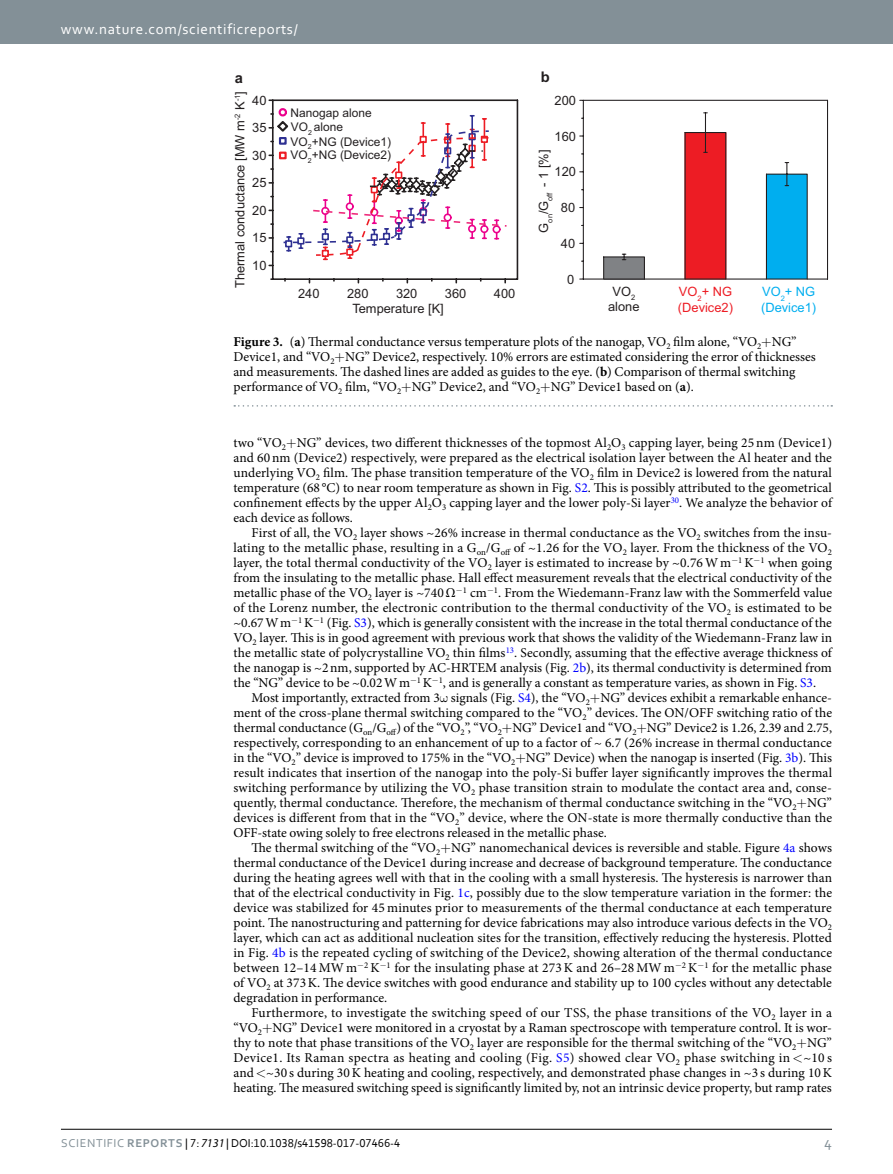
<style>
.page{position:relative;width:893px;height:1174px;background:#fff}
.page>*{position:absolute;margin:0;border:0;box-sizing:border-box;transform-origin:0 0}
.t1{font:15px "Corbel 2";letter-spacing:.045em;color:#fff}
.t2{font:15px "Corbel 2";color:#839097}
.t3{font:700 14.7px "Arial";color:#231f20}
.t4{font:13.5px/15px "Minion Pro";color:#000;text-align:justify}
.t5{font:12.9px/15.5px "Arial";color:#231f20;text-align:center}
.t6{font:12.9px/15.5px "Arial";color:#ed1c24}
.t7{font:12.9px/15.5px "Arial";color:#00aeef}
.t8{font:12px "Corbel";color:#000}
.t9{font:12px/14px "Arial";color:#231f20}
.t10{font:7.5px "Arial";color:#231f20}
.s1{font-size:12.9px}
.s2{font-weight:700}
.s3{color:#00f}
.s4{font-family:"Corbel 2";color:#839097}
.s5{font-family:"Corbel Bold 2";color:#839097}
.s6{font-family:"Myriad Pro";font-style:italic}
</style>
<div class="page">
<div style="left:0;top:0;width:893px;height:43px;background:#839097"></div>
<hr style="left:61px;top:1129px;width:771px;height:1px;background:#000">
<svg style="left:579px;top:99px;width:249px;height:181px"></svg>
<svg style="left:268px;top:99px;width:251px;height:185px"></svg>
<svg style="left:275px;top:108px;width:233px;height:152px"></svg>
<svg style="left:234px;top:405px;width:598px;height:1px"></svg>
<p class="t1" style="left:61px;top:19px;width:238px">www.nature.com/scientificreports/</p>
<p class="t3" style="left:235px;top:68px;width:10px">a</p>
<p class="t3" style="left:541px;top:67px;width:10px">b</p>
<p class="t10" style="left:233px;top:120px;width:31px;rotate:-90deg">-2 <span class="s1">K</span>-1<span class="s1">]</span></p>
<p class="t5" style="left:252px;top:92px;width:16px">40</p>
<p class="t5" style="left:555px;top:93px;width:23px">200</p>
<p class="t9" style="left:291px;top:106px;width:83px">Nanogap alone<br>VO<sub>2</sub> alone</p>
<p class="t9" style="left:291px;top:148px;width:102px">VO<sub>2</sub>+NG (Device2)</p>
<p class="t5" style="left:232px;top:288px;width:169px;rotate:-90deg">T eh r m cudnocl a t a ecn [ M W m</p>
<p class="t5" style="left:252px;top:120px;width:16px">35</p>
<p class="t5" style="left:555px;top:128px;width:23px">160</p>
<p class="t9" style="left:291px;top:134px;width:102px">VO<sub>2</sub>+NG (Device1)</p>
<p class="t5" style="left:252px;top:147px;width:16px">30</p>
<p class="t5" style="left:536px;top:187px;width:39px;rotate:-90deg">- 1 [%]</p>
<p class="t5" style="left:555px;top:164px;width:23px">120</p>
<p class="t5" style="left:252px;top:175px;width:16px">25</p>
<p class="t10" style="left:545px;top:233px;width:42px;rotate:-90deg"><sup>G</sup> no <sup>/G</sup> ffo</p>
<p class="t5" style="left:561px;top:200px;width:16px">80</p>
<p class="t5" style="left:252px;top:203px;width:16px">20</p>
<p class="t5" style="left:252px;top:230px;width:16px">15</p>
<p class="t5" style="left:561px;top:236px;width:16px">40</p>
<p class="t5" style="left:252px;top:258px;width:16px">10</p>
<p class="t5" style="left:567px;top:271px;width:9px">0</p>
<p class="t5" style="left:608px;top:284px;width:33px">VO<sub>2 </sub>alone</p>
<p class="t6" style="left:678px;top:284px;width:57px">VO<sub>2</sub>+ NG (Device2)</p>
<p class="t7" style="left:761px;top:284px;width:57px">VO<sub>2</sub>+ NG (Device1)</p>
<p class="t5" style="left:298px;top:286px;width:23px">240</p>
<p class="t5" style="left:347px;top:286px;width:23px">280</p>
<p class="t5" style="left:396px;top:286px;width:23px">320</p>
<p class="t5" style="left:445px;top:286px;width:23px">360</p>
<p class="t5" style="left:494px;top:286px;width:23px">400</p>
<p class="t5" style="left:352px;top:301px;width:93px">Temperature [K]</p>
<p class="t4" style="left:233px;top:334px;width:584px;text-align:left"><span class="s2">Figure 3.</span> (<span class="s2">a</span>) Thermal conductance versus temperature plots of the nanogap, VO<sub>2</sub> film alone, “VO<sub>2</sub> NG” Device1, and “VO<sub>2</sub> NG” Device2, respectively. 10% errors are estimated considering the error of thicknesses and measurements. The dashed lines are added as guides to the eye. (<span class="s2">b</span>) Comparison of thermal switching performance of VO<sub>2</sub> film, “VO<sub>2</sub> NG” Device2, and “VO<sub>2</sub> NG” Device1 based on (<span class="s2">a</span>).</p>
<p class="t4" style="left:233px;top:435px;width:600px">two “VO<sub>2</sub> NG” devices, two different thicknesses of the topmost Al<sub>2</sub>O<sub>3</sub> capping layer, being 25 nm (Device1) and 60 nm (Device2) respectively, were prepared as the electrical isolation layer between the Al heater and the underlying VO<sub>2</sub> film. The phase transition temperature of the VO<sub>2</sub> film in Device2 is lowered from the natural temperature (68 °C) to near room temperature as shown in Fig. <span class="s3">S2</span>. This is possibly attributed to the geometrical confinement effects by the upper Al<sub>2</sub>O<sub>3</sub> capping layer and the lower poly-Si layer<sup>30</sup>. We analyze the behavior of each device as follows.</p>
<p class="t4" style="left:233px;top:525px;width:600px;text-indent:18px">First of all, the VO<sub>2</sub> layer shows ~26% increase in thermal conductance as the VO<sub>2</sub> switches from the insu&shy;lating to the metallic phase, resulting in a G<sub>on</sub>/G<sub>off</sub> of ~1.26 for the VO<sub>2</sub> layer. From the thickness of the VO<sub>2 </sub>layer, the total thermal conductivity of the VO<sub>2</sub> layer is estimated to increase by ~0.76Wm−<sup>1</sup> K−<sup>1</sup> when going from the insulating to the metallic phase. Hall effect measurement reveals that the electrical conductivity of the metallic phase of the VO<sub>2</sub> layer is ~740Ω−<sup>1</sup> cm−<sup>1</sup>. From the Wiedemann-Franz law with the Sommerfeld value of the Lorenz number, the electronic contribution to the thermal conductivity of the VO<sub>2</sub> is estimated to be ~0.67Wm−<sup>1</sup> K−<sup>1</sup> (Fig. <span class="s3">S3</span>), which is generally consistent with the increase in the total thermal conductance of the VO<sub>2</sub> layer. This is in good agreement with previous work that shows the validity of the Wiedemann-Franz law in the metallic state of polycrystalline VO<sub>2</sub> thin films<sup>13</sup>. Secondly, assuming that the effective average thickness of the nanogap is ~2nm, supported by AC-HRTEM analysis (Fig. <span class="s3">2b</span>), its thermal conductivity is determined from the “NG” device to be ~0.02Wm−<sup>1</sup> K−<sup>1</sup>, and is generally a constant as temperature varies, as shown in Fig. <span class="s3">S3</span>.</p>
<p class="t4" style="left:233px;top:690px;width:600px;text-indent:18px">Most importantly, extracted from 3 signals (Fig. <span class="s3">S4</span>), the “VO<sub>2</sub> NG” devices exhibit a remarkable enhance&shy;ment of the cross-plane thermal switching compared to the “VO<sub>2</sub>” devices. The ON/OFF switching ratio of the thermal conductance (G<sub>on</sub>/G<sub>off</sub>) of the “VO<sub>2</sub>”, “VO<sub>2</sub> NG” Device1 and “VO<sub>2</sub> NG” Device2 is 1.26, 2.39 and 2.75, respectively, corresponding to an enhancement of up to a factor of ~ 6.7 (26% increase in thermal conductance in the “VO<sub>2</sub>” device is improved to 175% in the “VO<sub>2</sub> NG” Device) when the nanogap is inserted (Fig. <span class="s3">3b</span>). This result indicates that insertion of the nanogap into the poly-Si buffer layer significantly improves the thermal switching performance by utilizing the VO<sub>2</sub> phase transition strain to modulate the contact area and, conse&shy;quently, thermal conductance. Therefore, the mechanism of thermal conductance switching in the “VO<sub>2</sub> NG” devices is different from that in the “VO<sub>2</sub>” device, where the ON-state is more thermally conductive than the OFF-state owing solely to free electrons released in the metallic phase.</p>
<p class="t4" style="left:233px;top:840px;width:600px;text-indent:18px">The thermal switching of the “VO<sub>2</sub> NG” nanomechanical devices is reversible and stable. Figure <span class="s3">4a</span> shows thermal conductance of the Device1 during increase and decrease of background temperature. The conductance during the heating agrees well with that in the cooling with a small hysteresis. The hysteresis is narrower than that of the electrical conductivity in Fig. <span class="s3">1c</span>, possibly due to the slow temperature variation in the former: the device was stabilized for 45 minutes prior to measurements of the thermal conductance at each temperature point. The nanostructuring and patterning for device fabrications may also introduce various defects in the VO<sub>2 </sub>layer, which can act as additional nucleation sites for the transition, effectively reducing the hysteresis. Plotted in Fig. <span class="s3">4b</span> is the repeated cycling of switching of the Device2, showing alteration of the thermal conductance between 12–14 MWm−<sup>2</sup> K−<sup>1</sup> for the insulating phase at 273K and 26–28 MWm−<sup>2</sup> K−<sup>1</sup> for the metallic phase of VO<sub>2</sub> at 373K. The device switches with good endurance and stability up to 100 cycles without any detectable degradation in performance.</p>
<p class="t4" style="left:233px;top:1005px;width:600px;text-indent:18px">Furthermore, to investigate the switching speed of our TSS, the phase transitions of the VO<sub>2</sub> layer in a “VO<sub>2</sub> NG” Device1 were monitored in a cryostat by a Raman spectroscope with temperature control. It is wor&shy;thy to note that phase transitions of the VO<sub>2</sub> layer are responsible for the thermal switching of the “VO<sub>2</sub> NG” Device1. Its Raman spectra as heating and cooling (Fig. <span class="s3">S5</span>) showed clear VO<sub>2</sub> phase switching in ~10 s and ~30 s during 30K heating and cooling, respectively, and demonstrated phase changes in ~3 s during 10K heating. The measured switching speed is significantly limited by, not an intrinsic device property, but ramp rates</p>
<p class="t8" style="left:61px;top:1135px;width:341px"><span class="s4">Scientific</span> <span class="s5">REPOrTS</span> | 7: <span class="s6">7131</span> | DOI:10.1038/s41598-017-07466-4</p>
<p class="t2" style="left:824px;top:1132px;width:9px">4</p>
</div>
